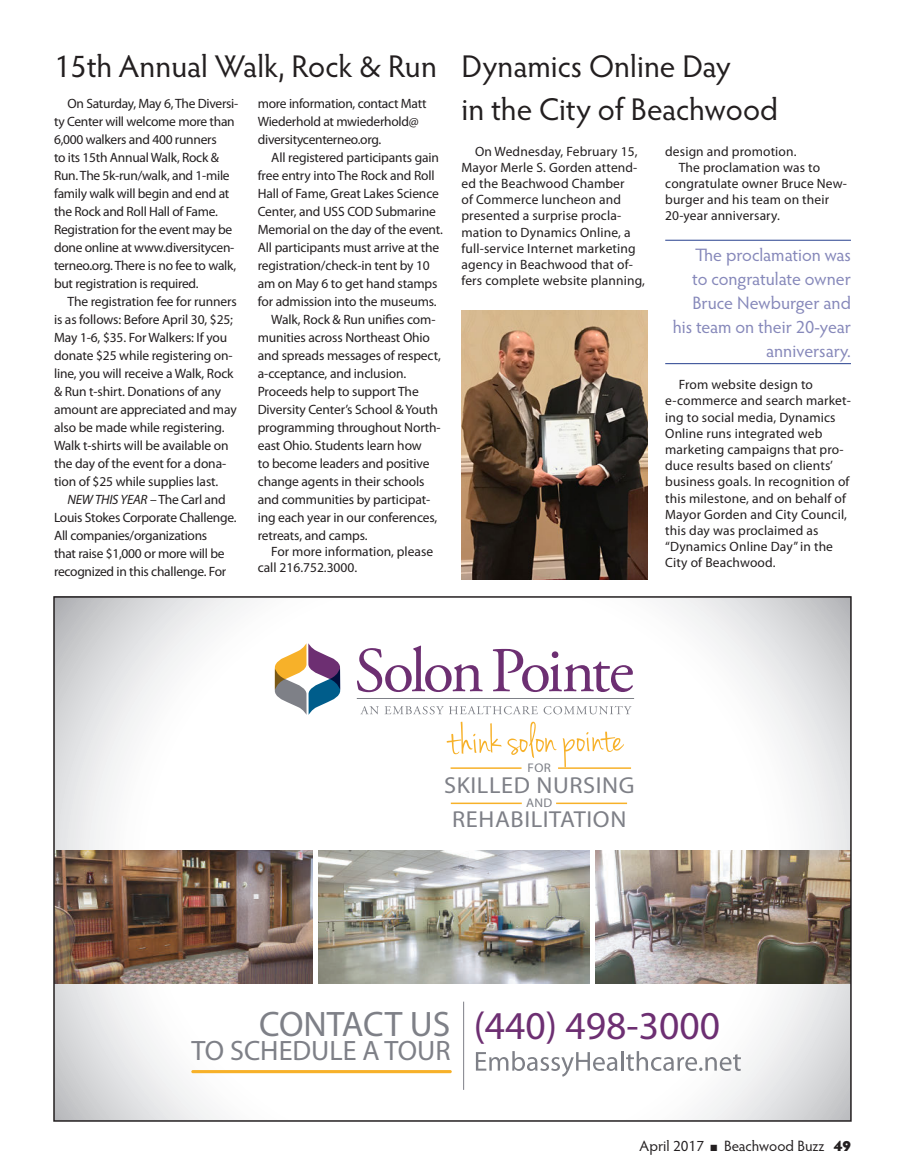
<style>
.page{position:relative;width:905px;height:1175px;background:#fff}
.page>*{position:absolute;margin:0;border:0;box-sizing:border-box;transform-origin:0 0}
.t1{font:39.6px "Myriad Pro";color:#6d2f72}
.t2{font:35.55px "Myriad Pro";color:#7e8087}
.Headline_Small_2{font:31.5px "Hypatia Sans Pro";color:#231f20}
.t3{font:28.05px "Myriad Pro";color:#7e8087}
.t4{font:23.25px "Myriad Pro";letter-spacing:.025em;color:#7e8087;scale:1.05 1}
.Callout{font:18px/24px "Hypatia Sans Pro";letter-spacing:-.005em;color:#8688ba;text-align:right}
.t5{font:15px "Hypatia Sans Pro";color:#231f20}
.Text_Indent{font:13.5px/18px "Myriad Pro";letter-spacing:-.01em;color:#231f20}
.Text_Indent-2{font:13.5px/16.2px "Myriad Pro";letter-spacing:.01em;color:#231f20}
.t6{font:12.6px "Myriad Pro";letter-spacing:.025em;color:#7e8087;scale:1.05 1}
.s1{font-style:italic}
.s2{font-weight:900}
</style>
<div class="page">
<svg style="left:56px;top:599px;width:792px;height:519px"></svg>
<img style="left:56px;top:850px;width:256px;height:133px">
<img style="left:318px;top:850px;width:271px;height:133px">
<img style="left:595px;top:850px;width:253px;height:133px">
<hr style="left:450px;top:767px;width:71px;height:2px;background:#f7b129">
<hr style="left:558px;top:767px;width:73px;height:2px;background:#f7b129">
<hr style="left:556px;top:802px;width:71px;height:2px;background:#f7b129">
<hr style="left:451px;top:802px;width:70px;height:2px;background:#f7b129">
<hr style="left:191px;top:1070px;width:261px;height:3px;background:#f7b129;border-radius:2px">
<svg style="left:476px;top:1051px;width:265px;height:25px"></svg>
<hr style="left:463px;top:1001px;width:1px;height:88px;background:#7e8087">
<svg style="left:357px;top:645px;width:126px;height:47px"></svg>
<svg style="left:492px;top:649px;width:141px;height:43px"></svg>
<svg style="left:360px;top:706px;width:271px;height:8px"></svg>
<svg style="left:275px;top:643px;width:65px;height:72px"></svg>
<hr style="left:357px;top:698px;width:277px;height:1px;background:#7e8087">
<svg style="left:446px;top:721px;width:55px;height:33px"></svg>
<svg style="left:507px;top:721px;width:49px;height:37px"></svg>
<svg style="left:562px;top:731px;width:62px;height:36px"></svg>
<hr style="left:665px;top:240px;width:185px;height:1px;background:#253f8e">
<hr style="left:665px;top:363px;width:185px;height:1px;background:#253f8e">
<img style="left:461px;top:310px;width:186px;height:269px">
<p class="Headline_Small_2" style="left:54px;top:45px;width:384px">15th Annual Walk, Rock &amp; Run</p>
<p class="Text_Indent" style="left:54px;top:95px;width:186px;text-indent:14px">On Saturday, May 6, The Diversi&shy;ty Center will welcome more than<br>6,000 walkers and 400 runners<br>to its 15th Annual Walk, Rock &amp;<br>Run. The 5k-run/walk, and 1-mile family walk will begin and end at the Rock and Roll Hall of Fame.<br>Registration for the event may be done online at www.diversitycen&shy;terneo.org. There is no fee to walk, but registration is required.</p>
<p class="Text_Indent" style="left:54px;top:293px;width:184px;text-indent:14px">The registration fee for runners is as follows: Before April 30, $25;<br>May 1-6, $35. For Walkers: If you donate $25 while registering on&shy;line, you will receive a Walk, Rock &amp; Run t-shirt. Donations of any amount are appreciated and may also be made while registering.<br>Walk t-shirts will be available on the day of the event for a dona&shy;tion of $25 while supplies last.</p>
<p class="Text_Indent" style="left:54px;top:491px;width:184px;text-indent:14px"><span class="s1">NEW THIS YEAR</span> – The Carl and<br>Louis Stokes Corporate Challenge.<br>All companies/organizations<br>that raise $1,000 or more will be recognized in this challenge. For</p>
<p class="Text_Indent" style="left:258px;top:95px;width:170px">more information, contact Matt<br>Wiederhold at mwiederhold@ diversitycenterneo.org.</p>
<p class="Text_Indent" style="left:258px;top:149px;width:187px;text-indent:14px">All registered participants gain free entry into The Rock and Roll<br>Hall of Fame, Great Lakes Science<br>Center, and USS COD Submarine<br>Memorial on the day of the event.<br>All participants must arrive at the registration/check-in tent by 10 am on May 6 to get hand stamps for admission into the museums.</p>
<p class="Text_Indent" style="left:258px;top:311px;width:184px;text-indent:14px">Walk, Rock &amp; Run unifies com&shy;munities across Northeast Ohio and spreads messages of respect, a-cceptance, and inclusion.<br>Proceeds help to support The<br>Diversity Center’s School &amp; Youth programming throughout North&shy;east Ohio. Students learn how<br>to become leaders and positive change agents in their schools and communities by participat&shy;ing each year in our conferences, retreats, and camps.</p>
<p class="Text_Indent" style="left:258px;top:544px;width:177px;line-height:16.2px;text-indent:14px">For more information, please call 216.752.3000.</p>
<p class="Headline_Small_2" style="left:461px;top:45px;width:271px">Dynamics Online Day</p>
<p class="Headline_Small_2" style="left:461px;top:88px;width:318px">in the City of Beachwood</p>
<p class="Text_Indent-2" style="left:461px;top:143px;width:185px;text-indent:14px">On Wednesday, February 15,<br>Mayor Merle S. Gorden attend&shy;ed the Beachwood Chamber<br>of Commerce luncheon and presented a surprise procla&shy;mation to Dynamics Online, a full-service Internet marketing agency in Beachwood that of&shy;fers complete website planning,</p>
<p class="Text_Indent-2" style="left:665px;top:143px;width:133px">design and promotion.</p>
<p class="Text_Indent-2" style="left:665px;top:159px;width:183px;text-indent:14px">The proclamation was to congratulate owner Bruce New&shy;burger and his team on their<br>20-year anniversary.</p>
<p class="Callout" style="left:672px;top:242px;width:180px">The proclamation was<br>to congratulate owner<br>Bruce Newburger and his team on their 20-year anniversary.</p>
<p class="Text_Indent-2" style="left:665px;top:377px;width:187px;text-indent:14px">From website design to e-commerce and search market&shy;ing to social media, Dynamics<br>Online runs integrated web marketing campaigns that pro&shy;duce results based on clients’ business goals. In recognition of this milestone, and on behalf of<br>Mayor Gorden and City Council, this day was proclaimed as “Dynamics Online Day” in the<br>City of Beachwood.</p>
<p class="t6" style="left:527px;top:760px;width:24px">FOR</p>
<p class="t4" style="left:444px;top:770px;width:183px">SKILLED NURSING</p>
<p class="t6" style="left:526px;top:795px;width:26px">AND</p>
<p class="t4" style="left:452px;top:805px;width:167px">REHABILITATION</p>
<p class="t2" style="left:259px;top:1002px;width:193px">CONTACT US</p>
<p class="t3" style="left:191px;top:1033px;width:260px">TO SCHEDULE A TOUR</p>
<p class="t1" style="left:473px;top:1000px;width:248px">(440) 498-3000</p>
<p class="t5" style="left:639px;top:1136px;width:213px">April 2017 ■ Beachwood Buzz <span class="s2">49</span></p>
</div>
